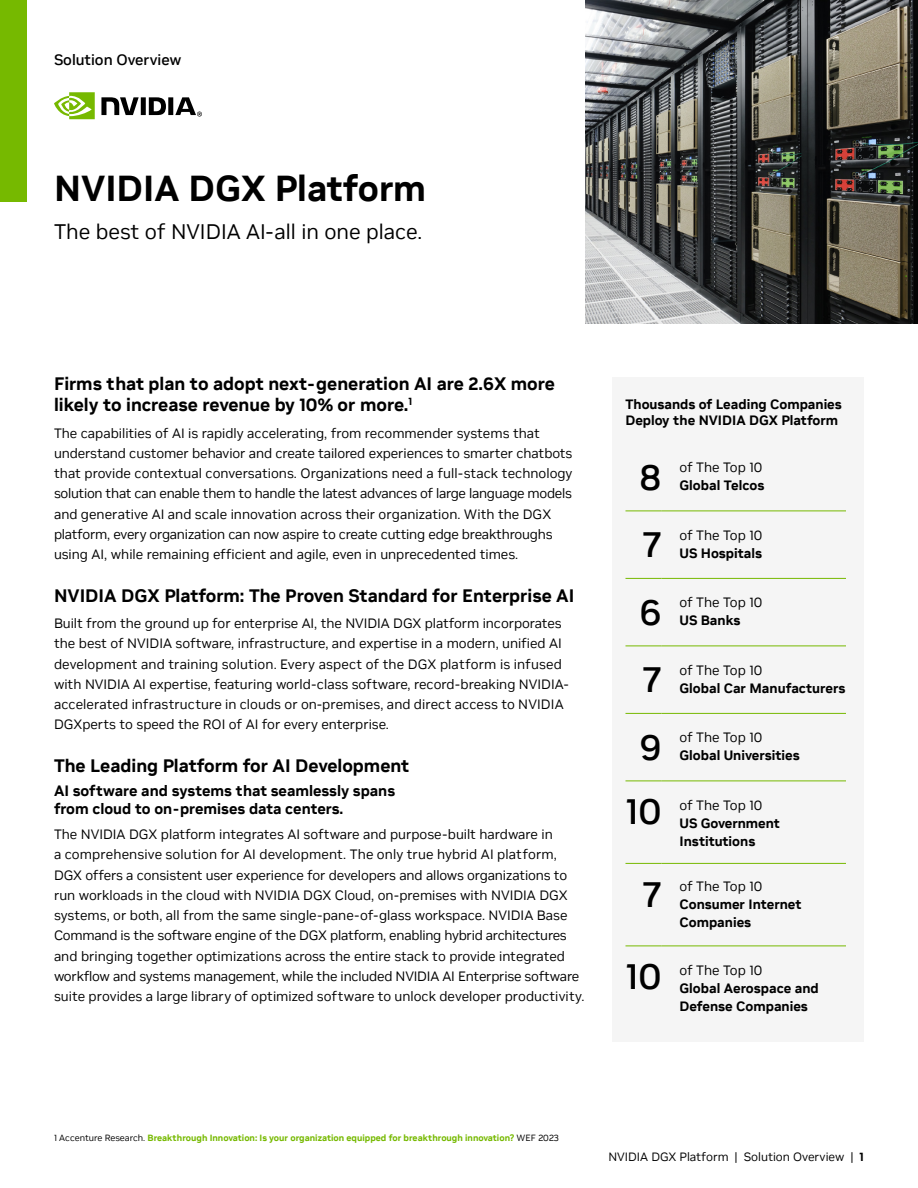
<style>
.page{position:relative;width:918px;height:1188px;background:#fff}
.page>*{position:absolute;margin:0;border:0;box-sizing:border-box;transform-origin:0 0}
.t1{font:700 36px "NVIDIA Sans";color:#000}
.t2{font:500 36px "NVIDIA Sans";color:#000}
.t3{font:21px "NVIDIA Sans";color:#000}
.t4{font:700 18px/21.6px "NVIDIA Sans";color:#000}
.t5{font:700 15px/18px "NVIDIA Sans";color:#000}
.t6{font:500 15px "NVIDIA Sans";color:#000}
.t7{font:13.5px/20.2px "NVIDIA Sans";color:#000}
.t8{font:700 13.5px/18px "NVIDIA Sans";color:#000}
.t9{font:12px "NVIDIA Sans";color:#000}
.t10{font:700 9px "NVIDIA Sans";color:#76b900}
.s1{font-weight:400;color:#000}
.s2{font-weight:700}
</style>
<div class="page">
<div style="left:612px;top:377px;width:252px;height:665px;background:#f5f5f5"></div>
<hr style="left:626px;top:511px;width:36px;height:1px;background:#76b900">
<hr style="left:662px;top:511px;width:184px;height:1px;background:#76b900">
<hr style="left:626px;top:578px;width:36px;height:1px;background:#76b900">
<hr style="left:662px;top:578px;width:184px;height:1px;background:#76b900">
<hr style="left:626px;top:646px;width:36px;height:1px;background:#76b900">
<hr style="left:662px;top:646px;width:184px;height:1px;background:#76b900">
<hr style="left:626px;top:713px;width:36px;height:1px;background:#76b900">
<hr style="left:662px;top:713px;width:184px;height:1px;background:#76b900">
<hr style="left:626px;top:781px;width:36px;height:1px;background:#76b900">
<hr style="left:662px;top:781px;width:184px;height:1px;background:#76b900">
<hr style="left:626px;top:863px;width:36px;height:1px;background:#76b900">
<hr style="left:662px;top:863px;width:184px;height:1px;background:#76b900">
<hr style="left:626px;top:946px;width:36px;height:1px;background:#76b900">
<hr style="left:662px;top:946px;width:184px;height:1px;background:#76b900">
<img style="left:585px;top:0;width:333px;height:324px">
<svg style="left:54px;top:92px;width:41px;height:27px"></svg>
<svg style="left:101px;top:97px;width:101px;height:20px"></svg>
<div style="left:0;top:0;width:27px;height:201px;background:#76b900"></div>
<p class="t6" style="left:54px;top:50px;width:129px">Solution Overview</p>
<h1 class="t1" style="left:54px;top:167px;width:373px">NVIDIA DGX Platform</h1>
<h2 class="t3" style="left:54px;top:219px;width:370px">The best of NVIDIA AI-all in one place.</h2>
<h3 class="t4" style="left:54px;top:373px;width:502px">Firms that plan to adopt next-generation AI are 2.6X more likely to increase revenue by 10% or more.<sup>1</sup></h3>
<p class="t7" style="left:54px;top:423px;width:520px">The capabilities of AI is rapidly accelerating, from recommender systems that understand customer behavior and create tailored experiences to smarter chatbots that provide contextual conversations. Organizations need a full-stack technology solution that can enable them to handle the latest advances of large language models and generative AI and scale innovation across their organization. With the DGX platform, every organization can now aspire to create cutting edge breakthroughs using AI, while remaining efficient and agile, even in unprecedented times.</p>
<h3 class="t4" style="left:54px;top:585px;width:522px">NVIDIA DGX Platform: The Proven Standard for Enterprise AI</h3>
<p class="t7" style="left:54px;top:613px;width:516px">Built from the ground up for enterprise AI, the NVIDIA DGX platform incorporates the best of NVIDIA software, infrastructure, and expertise in a modern, unified AI development and training solution. Every aspect of the DGX platform is infused with NVIDIA AI expertise, featuring world-class software, record-breaking NVIDIA&shy;accelerated infrastructure in clouds or on-premises, and direct access to NVIDIA DGXperts to speed the ROI of AI for every enterprise.</p>
<h3 class="t4" style="left:54px;top:755px;width:357px">The Leading Platform for AI Development</h3>
<p class="t5" style="left:54px;top:782px;width:343px">AI software and systems that seamlessly spans from cloud to on-premises data centers.</p>
<p class="t7" style="left:54px;top:824px;width:532px">The NVIDIA DGX platform integrates AI software and purpose-built hardware in<br>a comprehensive solution for AI development. The only true hybrid AI platform, DGX offers a consistent user experience for developers and allows organizations to run workloads in the cloud with NVIDIA DGX Cloud, on-premises with NVIDIA DGX systems, or both, all from the same single-pane-of-glass workspace. NVIDIA Base Command is the software engine of the DGX platform, enabling hybrid architectures and bringing together optimizations across the entire stack to provide integrated workflow and systems management, while the included NVIDIA AI Enterprise software suite provides a large library of optimized software to unlock developer productivity.</p>
<p class="t8" style="left:626px;top:396px;width:218px;line-height:16.2px">Thousands of Leading Companies<br>Deploy the NVIDIA DGX Platform</p>
<h1 class="t2" style="left:640px;top:456px;width:23px">8</h1>
<p class="t7" style="left:680px;top:458px;width:84px">of The Top 10</p>
<p class="t8" style="left:680px;top:477px;width:87px">Global Telcos</p>
<h1 class="t2" style="left:642px;top:523px;width:21px">7</h1>
<p class="t7" style="left:680px;top:525px;width:84px">of The Top 10</p>
<p class="t8" style="left:680px;top:544px;width:84px">US Hospitals</p>
<h1 class="t2" style="left:640px;top:591px;width:23px">6</h1>
<p class="t7" style="left:680px;top:593px;width:84px">of The Top 10</p>
<p class="t8" style="left:680px;top:612px;width:62px">US Banks</p>
<h1 class="t2" style="left:642px;top:658px;width:21px">7</h1>
<p class="t7" style="left:680px;top:661px;width:84px">of The Top 10</p>
<p class="t8" style="left:680px;top:680px;width:168px">Global Car Manufacturers</p>
<h1 class="t2" style="left:640px;top:726px;width:23px">9</h1>
<p class="t7" style="left:680px;top:728px;width:84px">of The Top 10</p>
<p class="t8" style="left:680px;top:747px;width:122px">Global Universities</p>
<h1 class="t2" style="left:626px;top:790px;width:37px">10</h1>
<p class="t7" style="left:680px;top:795px;width:84px">of The Top 10</p>
<p class="t8" style="left:680px;top:814px;width:102px">US Government<br>Institutions</p>
<h1 class="t2" style="left:642px;top:872px;width:21px">7</h1>
<p class="t7" style="left:680px;top:877px;width:84px">of The Top 10</p>
<p class="t8" style="left:680px;top:896px;width:124px">Consumer Internet<br>Companies</p>
<h1 class="t2" style="left:626px;top:955px;width:37px">10</h1>
<p class="t7" style="left:680px;top:960px;width:84px">of The Top 10</p>
<p class="t8" style="left:680px;top:979px;width:141px">Global Aerospace and<br>Defense Companies</p>
<p class="t10" style="left:54px;top:1132px;width:507px"><span class="s1">1 Accenture Research.</span> Breakthrough Innovation: Is your organization equipped for breakthrough innovation? <span class="s1">WEF 2023</span></p>
<p class="t9" style="left:608px;top:1150px;width:257px">NVIDIA DGX Platform | Solution Overview | <span class="s2">1</span></p>
</div>
